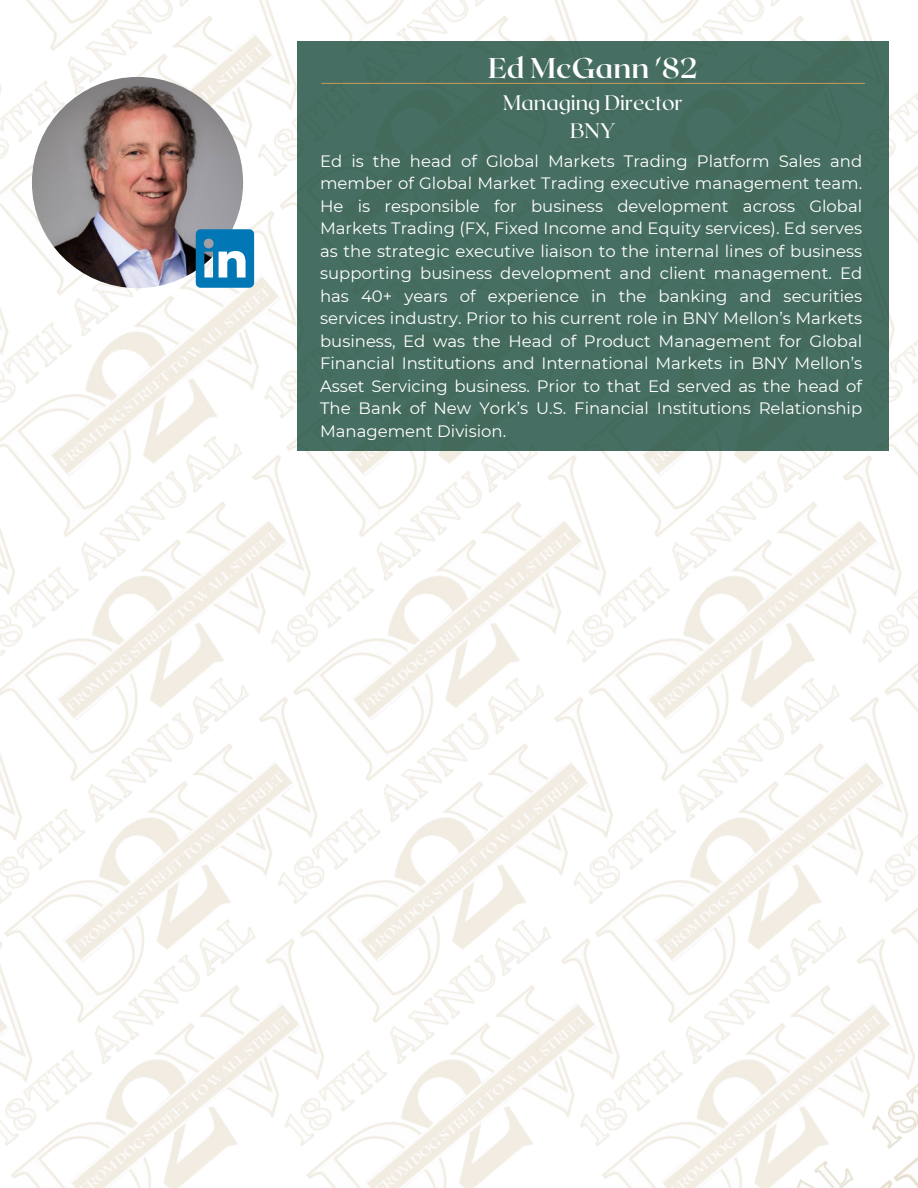
<style>
.page{position:relative;width:918px;height:1188px;background:#fff}
.page>*{position:absolute;margin:0;border:0;box-sizing:border-box;transform-origin:0 0}
.t1{font:700 28.5px "Roxborough CF";color:#fff}
.t2{font:21px/28.2px "Roxborough CF";color:#fff;text-align:center}
.t3{font:16.5px/22.5px "Montserrat";color:#fff;text-align:justify}
</style>
<div class="page">
<img style="left:391px;top:563px;width:136px;height:59px">
<img style="left:527px;top:563px;width:296px;height:59px">
<img style="left:95px;top:563px;width:296px;height:59px">
<img style="left:398px;top:622px;width:136px;height:242px">
<img style="left:534px;top:622px;width:296px;height:242px">
<img style="left:95px;top:622px;width:303px;height:242px">
<img style="left:384px;top:451px;width:137px;height:112px">
<img style="left:521px;top:451px;width:295px;height:112px">
<img style="left:89px;top:321px;width:295px;height:242px">
<img style="left:82px;top:77px;width:215px;height:244px">
<img style="left:212px;top:0;width:295px;height:78px">
<img style="left:507px;top:0;width:302px;height:42px">
<img style="left:82px;top:0;width:289px;height:77px">
<img style="left:404px;top:864px;width:137px;height:324px">
<img style="left:541px;top:864px;width:292px;height:242px">
<img style="left:0;top:864px;width:404px;height:324px">
<img style="left:0;top:625px;width:102px;height:426px">
<img style="left:816px;top:321px;width:102px;height:242px">
<img style="left:823px;top:380px;width:95px;height:427px">
<img style="left:809px;top:0;width:109px;height:321px">
<img style="left:0;top:379px;width:95px;height:427px">
<img style="left:0;top:273px;width:89px;height:292px">
<img style="left:0;top:0;width:82px;height:322px">
<img style="left:830px;top:620px;width:88px;height:426px">
<img style="left:833px;top:867px;width:85px;height:239px">
<img style="left:554px;top:1106px;width:364px;height:82px">
<div style="left:297px;top:42px;width:592px;height:409px;background:#466e62"></div>
<img style="left:32px;top:77px;width:211px;height:211px;border-radius:50%">
<svg style="left:196px;top:229px;width:58px;height:59px"></svg>
<hr style="left:321px;top:83px;width:544px;height:1px;background:#b9975b">
<p class="t1" style="left:488px;top:50px;width:211px">Ed McGann '82</p>
<p class="t2" style="left:503px;top:87px;width:181px">Managing Director<br>BNY</p>
<p class="t3" style="left:320px;top:150px;width:544px">Ed is the head of Global Markets Trading Platform Sales and member of Global Market Trading executive management team.<br>He is responsible for business development across Global Markets Trading (FX, Fixed Income and Equity services). Ed serves as the strategic executive liaison to the internal lines of business supporting business development and client management. Ed has 40+ years of experience in the banking and securities services industry. Prior to his current role in BNY Mellon’s Markets business, Ed was the Head of Product Management for Global Financial Institutions and International Markets in BNY Mellon’s Asset Servicing business. Prior to that Ed served as the head of The Bank of New York’s U.S. Financial Institutions Relationship Management Division.</p>
</div>
